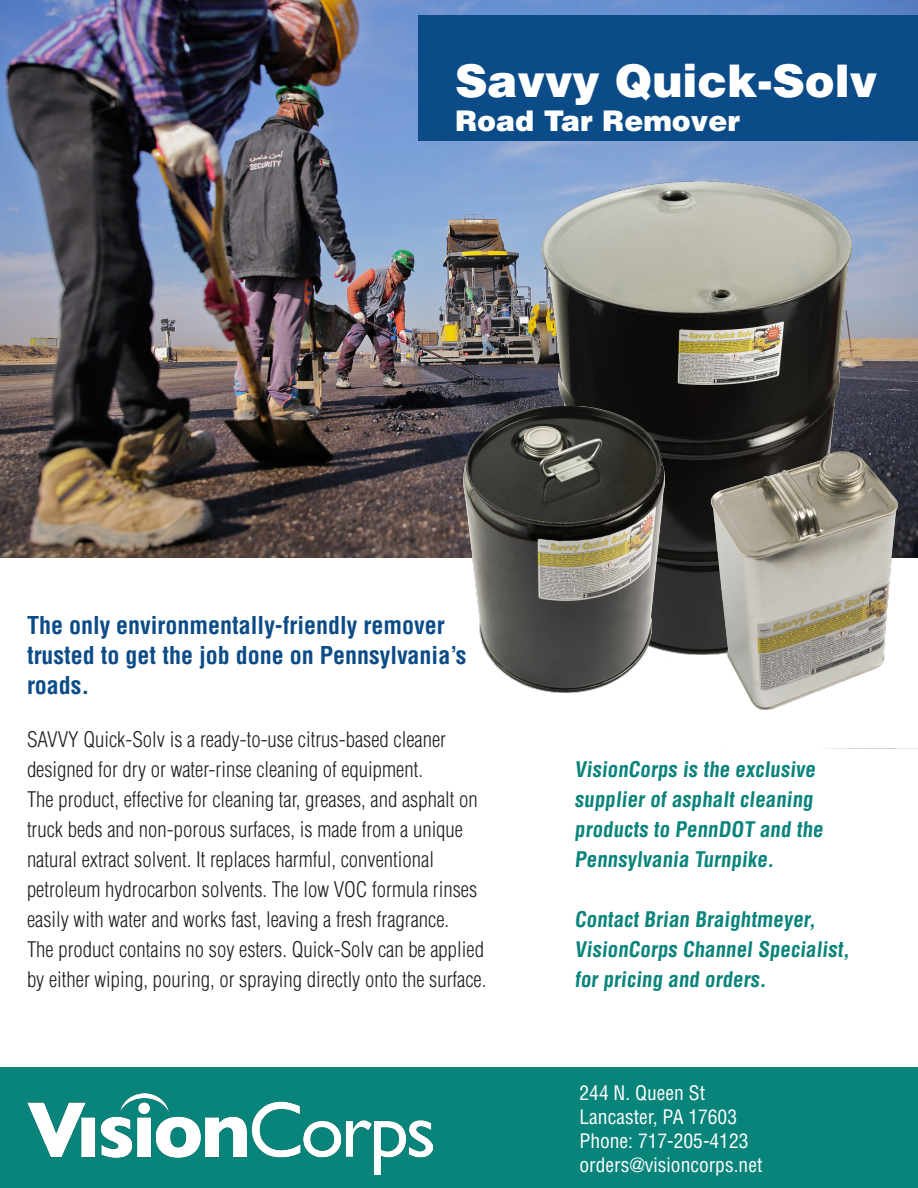
<style>
.page{position:relative;width:918px;height:1188px;background:#fff}
.page>*{position:absolute;margin:0;border:0;box-sizing:border-box;transform-origin:0 0}
.t1{font:900 45px "Helvetica LT Std";color:#fff}
.t2{font:900 28.5px "Helvetica LT Std";color:#fff}
.t3{font:700 condensed 24px/30px "Helvetica LT Std";color:#0b4b87}
.t4{font:300 condensed 21px/30px "Helvetica LT Std";color:#231f20}
.t5{font:700 condensed 21px/30px "Helvetica LT Std";color:#09847b}
.t6{font:condensed 19.5px "Helvetica LT Std";color:#fff}
</style>
<div class="page">
<img style="left:0;top:0;width:918px;height:557px">
<div style="left:0;top:1068px;width:918px;height:120px;background:#09847b"></div>
<div style="left:418px;top:15px;width:500px;height:126px;background:#0b4b87"></div>
<img style="left:27px;top:1093px;width:406px;height:81px">
<img style="left:542px;top:181px;width:309px;height:230px">
<img style="left:665px;top:411px;width:253px;height:299px">
<img style="left:463px;top:407px;width:202px;height:285px">
<p class="t1" style="left:455px;top:52px;width:424px">Savvy Quick-Solv</p>
<p class="t2" style="left:455px;top:102px;width:287px">Road Tar Remover</p>
<p class="t3" style="left:27px;top:610px;width:419px">The only environmentally-friendly remover</p>
<p class="t3" style="left:27px;top:640px;width:441px">trusted to get the job done on Pennsylvania’s roads.</p>
<p class="t4" style="left:27px;top:724px;width:421px">SAVVY Quick-Solv is a ready-to-use citrus-based cleaner</p>
<p class="t4" style="left:27px;top:754px;width:398px">designed for dry or water-rinse cleaning of equipment.</p>
<p class="t4" style="left:27px;top:784px;width:452px">The product, effective for cleaning tar, greases, and asphalt on truck beds and non-porous surfaces, is made from a unique</p>
<p class="t4" style="left:27px;top:844px;width:409px">natural extract solvent. It replaces harmful, conventional</p>
<p class="t4" style="left:27px;top:874px;width:452px">petroleum hydrocarbon solvents. The low VOC formula rinses easily with water and works fast, leaving a fresh fragrance.</p>
<p class="t4" style="left:27px;top:934px;width:461px">The product contains no soy esters. Quick-Solv can be applied by either wiping, pouring, or spraying directly onto the surface.</p>
<p class="t5" style="left:575px;top:754px;width:253px">VisionCorps is the exclusive supplier of asphalt cleaning products to PennDOT and the<br>Pennsylvania Turnpike.</p>
<p class="t5" style="left:575px;top:904px;width:280px">Contact Brian Braightmeyer,<br>VisionCorps Channel Specialist, for pricing and orders.</p>
<p class="t6" style="left:580px;top:1080px;width:127px">244 N. Queen St</p>
<p class="t6" style="left:580px;top:1104px;width:159px">Lancaster, PA 17603</p>
<p class="t6" style="left:580px;top:1128px;width:170px">Phone: 717-205-4123</p>
<p class="t6" style="left:580px;top:1152px;width:184px">orders@visioncorps.net</p>
</div>
